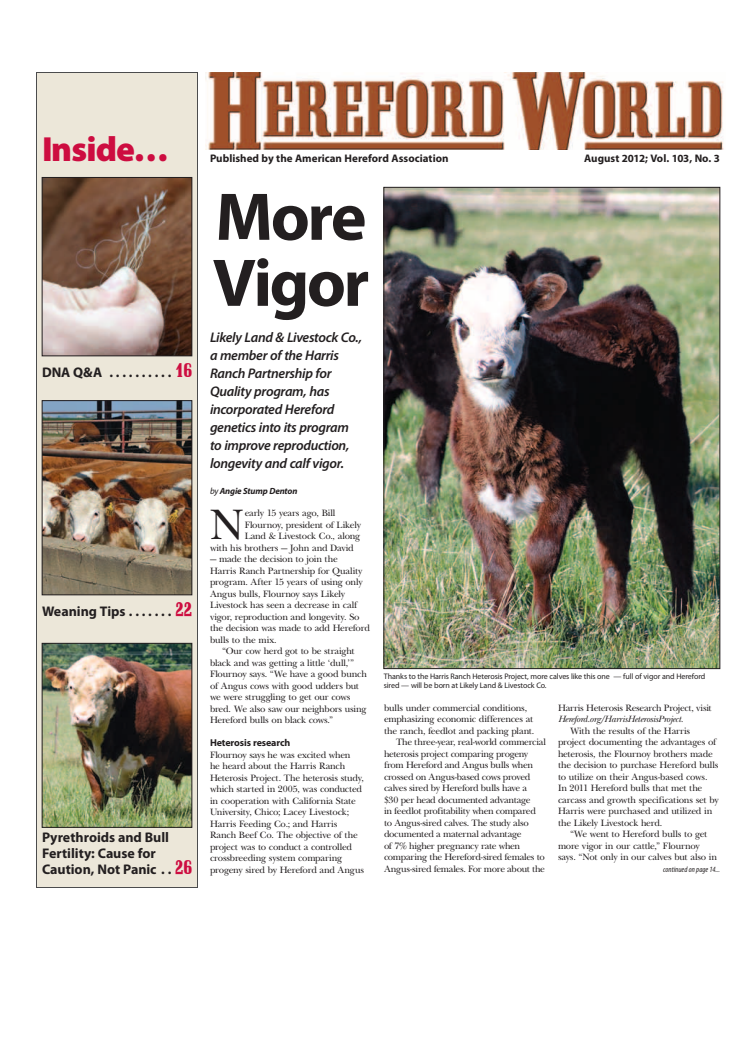
<style>
.page{position:relative;width:756px;height:1044px;background:#fff}
.page>*{position:absolute;margin:0;border:0;box-sizing:border-box;transform-origin:0 0}
.t1{font:700 68px/66px "Myriad Pro";letter-spacing:-.035em;color:#231f20}
.t2{font:43.9px "New Baskerville";color:#231f20}
.t3{font:900 35px "Myriad Pro";letter-spacing:-.025em;color:#cd0d40}
.t4{font:22px "Shattuck";color:#cd0d40}
.t5{font:italic 600 14px/18px "Myriad Pro";letter-spacing:-.02em;color:#231f20}
.t6{font:700 14px/16px "Myriad Pro";letter-spacing:-.005em;color:#231f20}
.t7{font:700 11px "Myriad Pro";color:#231f20}
.t8{font:700 10px "Myriad Pro";letter-spacing:-.015em;color:#231f20}
.t9{font:9.5px/11.5px "New Baskerville";letter-spacing:-.025em;color:#231f20}
.t10{font:italic 9.5px "New Baskerville";letter-spacing:-.025em;color:#231f20}
.t11{font:9.5px "New Baskerville";color:#231f20}
.t12{font:italic 700 9px "Myriad Pro";letter-spacing:-.015em;color:#231f20}
.t13{font:8px/9px "Myriad Pro";letter-spacing:-.015em;color:#231f20}
.t14{font:italic condensed 8px "Myriad Pro";letter-spacing:.01em;color:#231f20}
.s1{font-family:"Shattuck";font-weight:400;font-size:22px;color:#cd0d40}
.s2{font-weight:400}
</style>
<div class="page">
<img style="left:386px;top:189px;width:332px;height:478px">
<div style="left:384px;top:187px;width:336px;height:482px;border:1px solid #231f20"></div>
<img style="left:205px;top:72px;width:519px;height:78px">
<div style="left:36px;top:72px;width:162px;height:816px;background:#ece7d9;border:1px solid #4b4c4d"></div>
<img style="left:44px;top:402px;width:146px;height:191px">
<div style="left:42px;top:400px;width:150px;height:195px;border:1px solid #231f20"></div>
<img style="left:44px;top:179px;width:146px;height:175px">
<div style="left:42px;top:177px;width:150px;height:179px;border:1px solid #231f20"></div>
<img style="left:44px;top:645px;width:146px;height:181px">
<div style="left:42px;top:643px;width:150px;height:185px;border:1px solid #231f20"></div>
<h3 class="t3" style="left:42px;top:130px;width:128px">Inside…</h3>
<h3 class="t6" style="left:42px;top:365px;width:68px">DNA Q&amp;A ..........</h3>
<h3 class="t4" style="left:175px;top:357px;width:18px">16</h3>
<h3 class="t6" style="left:42px;top:604px;width:92px">Weaning Tips ......</h3>
<h3 class="t4" style="left:175px;top:596px;width:19px">22</h3>
<h3 class="t6" style="left:42px;top:829px;width:152px">Pyrethroids and Bull<br>Fertility: Cause for<br>Caution, Not Panic . <span class="s1">26</span></h3>
<p class="t7" style="left:210px;top:152px;width:240px">Published by the American Hereford Association</p>
<p class="t7" style="left:584px;top:152px;width:137px">August 2012; Vol. 103, No. 3</p>
<h1 class="t1" style="left:213px;top:185px;width:158px">More<br>Vigor</h1>
<h3 class="t5" style="left:210px;top:328px;width:154px">Likely Land &amp; Livestock Co., a member of the Harris<br>Ranch Partnership for<br>Quality program, has incorporated Hereford genetics into its program to improve reproduction, longevity and calf vigor.</h3>
<p class="t12" style="left:210px;top:486px;width:89px"><span class="s2">by</span> Angie Stump Denton</p>
<h2 class="t2" style="left:210px;top:499px;width:36px">N</h2>
<p class="t9" style="left:245px;top:507px;width:92px">early 15 years ago, Bill</p>
<p class="t9" style="left:245px;top:519px;width:118px">Flournoy, president of Likely</p>
<p class="t9" style="left:245px;top:531px;width:117px">Land &amp; Livestock Co., along</p>
<p class="t9" style="left:210px;top:542px;width:145px">with his brothers — John and David</p>
<p class="t9" style="left:210px;top:554px;width:129px">— made the decision to join the</p>
<p class="t9" style="left:210px;top:565px;width:154px">Harris Ranch Partnership for Quality</p>
<p class="t9" style="left:210px;top:577px;width:154px">program. After 15 years of using only</p>
<p class="t9" style="left:210px;top:588px;width:137px">Angus bulls, Flournoy says Likely</p>
<p class="t9" style="left:210px;top:600px;width:149px">Livestock has seen a decrease in calf</p>
<p class="t9" style="left:210px;top:611px;width:151px">vigor, reproduction and longevity. So</p>
<p class="t9" style="left:210px;top:623px;width:161px">the decision was made to add Hereford</p>
<p class="t11" style="left:210px;top:634px;width:68px">bulls to the mix.</p>
<p class="t9" style="left:222px;top:646px;width:134px">“Our cow herd got to be straight</p>
<p class="t9" style="left:210px;top:657px;width:146px">black and was getting a little ‘dull,’”</p>
<p class="t9" style="left:210px;top:669px;width:158px">Flournoy says. “We have a good bunch</p>
<p class="t9" style="left:210px;top:680px;width:151px">of Angus cows with good udders but</p>
<p class="t9" style="left:210px;top:692px;width:142px">we were struggling to get our cows</p>
<p class="t9" style="left:210px;top:703px;width:158px">bred. We also saw our neighbors using</p>
<p class="t9" style="left:210px;top:715px;width:125px">Hereford bulls on black cows.”</p>
<p class="t8" style="left:210px;top:737px;width:82px">Heterosis research</p>
<p class="t9" style="left:210px;top:749px;width:156px">Flournoy says he was excited when<br>he heard about the Harris Ranch Heterosis Project. The heterosis study, which started in 2005, was conducted in cooperation with California State University, Chico; Lacey Livestock; Harris Feeding Co.; and Harris Ranch Beef Co. The objective of the project was to conduct a controlled crossbreeding system comparing progeny sired by Hereford and Angus</p>
<p class="t13" style="left:384px;top:672px;width:323px">Thanks to the Harris Ranch Heterosis Project, more calves like this one — full of vigor and Hereford sired — will be born at Likely Land &amp; Livestock Co.</p>
<p class="t9" style="left:384px;top:702px;width:145px">bulls under commercial conditions,</p>
<p class="t9" style="left:384px;top:714px;width:151px">emphasizing economic differences at</p>
<p class="t9" style="left:384px;top:725px;width:152px">the ranch, feedlot and packing plant.</p>
<p class="t9" style="left:396px;top:737px;width:151px">The three-year, real-world commercial</p>
<p class="t9" style="left:384px;top:748px;width:146px">heterosis project comparing progeny</p>
<p class="t9" style="left:384px;top:760px;width:151px">from Hereford and Angus bulls when</p>
<p class="t9" style="left:384px;top:771px;width:148px">crossed on Angus-based cows proved</p>
<p class="t9" style="left:384px;top:783px;width:144px">calves sired by Hereford bulls have a</p>
<p class="t9" style="left:384px;top:794px;width:148px">$30 per head documented advantage</p>
<p class="t9" style="left:384px;top:806px;width:153px">in feedlot profitability when compared</p>
<p class="t9" style="left:384px;top:817px;width:146px">to Angus-sired calves. The study also</p>
<p class="t9" style="left:384px;top:829px;width:139px">documented a maternal advantage</p>
<p class="t9" style="left:384px;top:840px;width:138px">of 7% higher pregnancy rate when</p>
<p class="t9" style="left:384px;top:852px;width:163px">comparing the Hereford-sired females to</p>
<p class="t9" style="left:384px;top:863px;width:163px">Angus-sired females. For more about the</p>
<p class="t9" style="left:558px;top:702px;width:155px">Harris Heterosis Research Project, visit</p>
<p class="t10" style="left:558px;top:714px;width:127px">Hereford.org/HarrisHeterosisProject.</p>
<p class="t9" style="left:558px;top:725px;width:162px;text-indent:12px">With the results of the Harris project documenting the advantages of heterosis, the Flournoy brothers made the decision to purchase Hereford bulls to utilize on their Angus-based cows.<br>In 2011 Hereford bulls that met the carcass and growth specifications set by Harris were purchased and utilized in the Likely Livestock herd.</p>
<p class="t9" style="left:558px;top:829px;width:161px;text-indent:12px">“We went to Hereford bulls to get more vigor in our cattle,” Flournoy says. “Not only in our calves but also in</p>
<p class="t14" style="left:663px;top:865px;width:58px">continued on page 14...</p>
</div>
